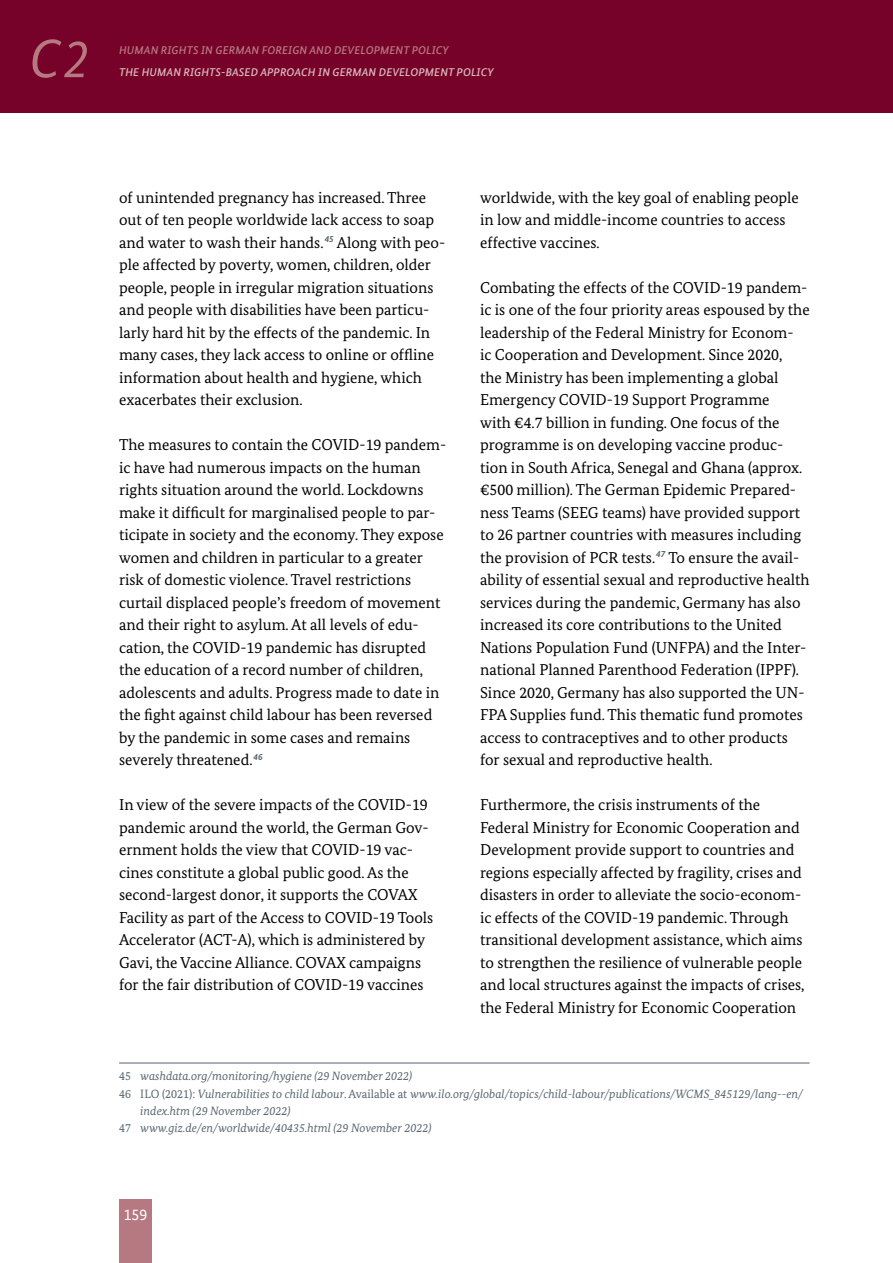
<style>
.page{position:relative;width:893px;height:1263px;background:#fff}
.page>*{position:absolute;margin:0;border:0;box-sizing:border-box;transform-origin:0 0}
.t1{font:italic 54px "Bundes Sans";color:#b77981}
.Text_Fließtext{font:15.75px/22.5px "Bundes Serif";color:#000}
.t2{font:15.75px "Bundes Sans";color:#fff}
.Text_Fußnote{font:italic 12px/17.2px "Bundes Serif";color:#58676e}
.t3{font:italic 500 11.25px "Bundes Sans";letter-spacing:.01em;color:#dabbbd}
.t4{font:italic 500 11.25px "Bundes Sans";letter-spacing:.01em;color:#b77981}
.s1{font-style:normal}
</style>
<div class="page">
<div style="left:0;top:0;width:893px;height:112px;background:#760229"></div>
<hr style="left:119px;top:1063px;width:691px;height:1px;background:#58676e">
<div style="left:119px;top:1199px;width:33px;height:64px;background:#b77981"></div>
<h1 class="t1" style="left:29px;top:26px;width:62px">C2</h1>
<p class="t4" style="left:119px;top:43px;width:331px">HUMAN RIGH TS IN GERMAN FOREIGN AND DEVELOPMENT POLICY</p>
<p class="t3" style="left:119px;top:65px;width:149px">THE H UMAN RIGH TS-BASED APPR</p>
<p class="t3" style="left:287px;top:65px;width:17px">OACH</p>
<p class="t3" style="left:318px;top:65px;width:177px">IN GERMAN DEVELOPMENT POLICY</p>
<p class="Text_Fließtext" style="left:119px;top:186px;width:328px">of unintended pregnancy has increased. Three out of ten people worldwide lack access to soap and water to wash their hands.<sup>45</sup> Along with peo&shy;ple affected by poverty, women, children, older people, people in irregular migration situations and people with disabilities have been particu&shy;larly hard hit by the effects of the pandemic. In many cases, they lack access to online or offline information about health and hygiene, which exacerbates their exclusion.</p>
<p class="Text_Fließtext" style="left:119px;top:433px;width:329px">The measures to contain the COVID-19 pandem&shy;ic have had numerous impacts on the human rights situation around the world. Lockdowns make it difficult for marginalised people to par&shy;ticipate in society and the economy. They expose women and children in particular to a greater risk of domestic violence. Travel restrictions curtail displaced people’s freedom of movement and their right to asylum. At all levels of edu&shy;cation, the COVID-19 pandemic has disrupted the education of a record number of children, adolescents and adults. Progress made to date in the fight against child labour has been reversed by the pandemic in some cases and remains severely threatened.<sup>46</sup></p>
<p class="Text_Fließtext" style="left:119px;top:793px;width:316px">In view of the severe impacts of the COVID-19 pandemic around the world, the German Gov&shy;ernment holds the view that COVID-19 vac&shy;cines constitute a global public good. As the second-largest donor, it supports the COVAX Facility as part of the Access to COVID-19 Tools Accelerator (ACT-A), which is administered by Gavi, the Vaccine Alliance. COVAX campaigns for the fair distribution of COVID-19 vaccines</p>
<p class="Text_Fließtext" style="left:480px;top:186px;width:320px">worldwide, with the key goal of enabling people in low and middle-income countries to access effective vaccines.</p>
<p class="Text_Fließtext" style="left:480px;top:276px;width:331px">Combating the effects of the COVID-19 pandem&shy;ic is one of the four priority areas espoused by the leadership of the Federal Ministry for Econom-<br>ic Cooperation and Development. Since 2020,<br>the Ministry has been implementing a global Emergency COVID-19 Support Programme<br>with €4.7 billion in funding. One focus of the programme is on developing vaccine produc&shy;tion in South Africa, Senegal and Ghana (approx. €500 million). The German Epidemic Prepared&shy;ness Teams (SEEG teams) have provided support to 26 partner countries with measures including the provision of PCR tests.<sup>47</sup> To ensure the avail&shy;ability of essential sexual and reproductive health services during the pandemic, Germany has also increased its core contributions to the United Nations Population Fund (UNFPA) and the Inter&shy;national Planned Parenthood Federation (IPPF).<br>Since 2020, Germany has also supported the UN-FPA Supplies fund. This thematic fund promotes access to contraceptives and to other products for sexual and reproductive health.</p>
<p class="Text_Fließtext" style="left:480px;top:793px;width:326px">Furthermore, the crisis instruments of the Federal Ministry for Economic Cooperation and Development provide support to countries and regions especially affected by fragility, crises and disasters in order to alleviate the socio-econom&shy;ic effects of the COVID-19 pandemic. Through transitional development assistance, which aims to strengthen the resilience of vulnerable people and local structures against the impacts of crises, the Federal Ministry for Economic Cooperation</p>
<p class="Text_Fußnote" style="left:119px;top:1067px;width:295px"><span class="s1">45</span> washdata.org/monitoring/hygiene (29 November 2022)</p>
<p class="Text_Fußnote" style="left:140px;top:1085px;width:664px;text-indent:-21px"><span class="s1">46 ILO (2021):</span> Vulnerabilities to child labour<span class="s1">. Available at</span> www.ilo.org/global/topics/child-labour/publications/WCMS_845129/lang--en/ index.htm (29 November 2022)</p>
<p class="Text_Fußnote" style="left:119px;top:1119px;width:314px"><span class="s1">47</span> www.giz.de/en/worldwide/40435.html (29 November 2022)</p>
<p class="t2" style="left:124px;top:1205px;width:25px">159</p>
</div>
